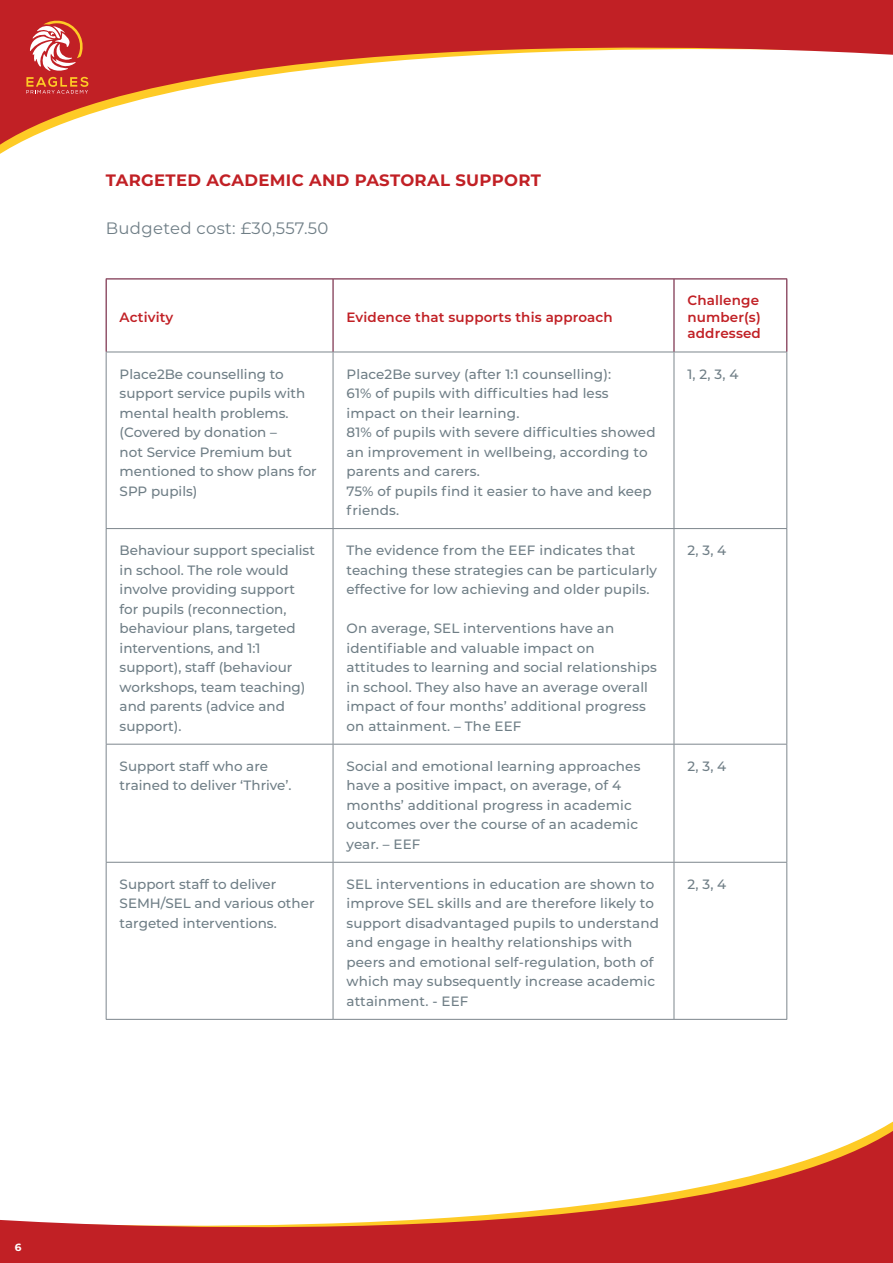
<style>
.page{position:relative;width:893px;height:1263px;background:#fff}
.page>*{position:absolute;margin:0;border:0;box-sizing:border-box;transform-origin:0 0}
.t1{font:700 16.5px "Montserrat";letter-spacing:.02em;color:#c12025}
.t2{font:16.5px "Montserrat";letter-spacing:.02em;color:#6f7e86}
.t3{font:500 13.5px/19.5px "Montserrat";letter-spacing:.01em;color:#6f7e86}
.t4{font:600 13.5px/16.5px "Montserrat";letter-spacing:.01em;color:#c12025}
.t5{font:700 10.5px "Montserrat";color:#fff}
</style>
<div class="page">
<svg style="left:0;top:0;width:893px;height:312px"></svg>
<svg style="left:0;top:963px;width:893px;height:300px"></svg>
<svg style="left:26px;top:20px;width:62px;height:74px;background:#d25c51"></svg>
<hr style="left:106px;top:352px;width:227px;height:1px;background:#7d868d">
<hr style="left:106px;top:352px;width:1px;height:176px;background:#7d868d">
<hr style="left:333px;top:352px;width:341px;height:1px;background:#7d868d">
<hr style="left:333px;top:352px;width:1px;height:176px;background:#7d868d">
<hr style="left:674px;top:352px;width:113px;height:1px;background:#7d868d">
<hr style="left:674px;top:352px;width:1px;height:176px;background:#7d868d">
<hr style="left:786px;top:352px;width:1px;height:176px;background:#7d868d">
<hr style="left:106px;top:528px;width:227px;height:1px;background:#7d868d">
<hr style="left:106px;top:529px;width:1px;height:215px;background:#7d868d">
<hr style="left:333px;top:528px;width:341px;height:1px;background:#7d868d">
<hr style="left:333px;top:529px;width:1px;height:215px;background:#7d868d">
<hr style="left:674px;top:528px;width:113px;height:1px;background:#7d868d">
<hr style="left:674px;top:529px;width:1px;height:215px;background:#7d868d">
<hr style="left:786px;top:529px;width:1px;height:215px;background:#7d868d">
<hr style="left:106px;top:744px;width:227px;height:1px;background:#7d868d">
<hr style="left:106px;top:744px;width:1px;height:118px;background:#7d868d">
<hr style="left:333px;top:744px;width:341px;height:1px;background:#7d868d">
<hr style="left:333px;top:744px;width:1px;height:118px;background:#7d868d">
<hr style="left:674px;top:744px;width:113px;height:1px;background:#7d868d">
<hr style="left:674px;top:744px;width:1px;height:118px;background:#7d868d">
<hr style="left:786px;top:744px;width:1px;height:118px;background:#7d868d">
<hr style="left:106px;top:862px;width:227px;height:1px;background:#7d868d">
<hr style="left:106px;top:863px;width:1px;height:156px;background:#7d868d">
<hr style="left:333px;top:862px;width:341px;height:1px;background:#7d868d">
<hr style="left:333px;top:863px;width:1px;height:156px;background:#7d868d">
<hr style="left:674px;top:862px;width:113px;height:1px;background:#7d868d">
<hr style="left:674px;top:863px;width:1px;height:156px;background:#7d868d">
<hr style="left:786px;top:863px;width:1px;height:156px;background:#7d868d">
<hr style="left:106px;top:1019px;width:227px;height:1px;background:#7d868d">
<hr style="left:333px;top:1019px;width:341px;height:1px;background:#7d868d">
<hr style="left:674px;top:1019px;width:113px;height:1px;background:#7d868d">
<hr style="left:106px;top:279px;width:227px;height:1px;background:#5d0023">
<hr style="left:106px;top:279px;width:1px;height:73px;background:#5d0023">
<hr style="left:333px;top:279px;width:341px;height:1px;background:#5d0023">
<hr style="left:333px;top:279px;width:1px;height:73px;background:#5d0023">
<hr style="left:674px;top:279px;width:113px;height:1px;background:#5d0023">
<hr style="left:674px;top:279px;width:1px;height:73px;background:#5d0023">
<hr style="left:786px;top:279px;width:1px;height:73px;background:#5d0023">
<p class="t1" style="left:106px;top:168px;width:437px">TARGETED ACADEMIC AND PASTORAL SUPPORT</p>
<p class="t2" style="left:106px;top:217px;width:224px">Budgeted cost: £30,557.50</p>
<p class="t4" style="left:120px;top:308px;width:55px">Activity</p>
<p class="t4" style="left:347px;top:308px;width:268px">Evidence that supports this approach</p>
<p class="t3" style="left:120px;top:363px;width:187px">Place2Be counselling to support service pupils with mental health problems.</p>
<p class="t3" style="left:120px;top:422px;width:199px">(Covered by donation –<br>not Service Premium but mentioned to show plans for<br>SPP pupils)</p>
<p class="t3" style="left:347px;top:363px;width:266px">Place2Be survey (after 1:1 counselling):</p>
<p class="t3" style="left:347px;top:383px;width:264px">61% of pupils with difficulties had less impact on their learning.</p>
<p class="t3" style="left:347px;top:422px;width:310px">81% of pupils with severe difficulties showed an improvement in wellbeing, according to parents and carers.</p>
<p class="t3" style="left:347px;top:480px;width:307px">75% of pupils find it easier to have and keep friends.</p>
<p class="t3" style="left:120px;top:540px;width:197px">Behaviour support specialist in school. The role would involve providing support for pupils (reconnection, behaviour plans, targeted interventions, and 1:1 support), staff (behaviour workshops, team teaching) and parents (advice and support).</p>
<p class="t3" style="left:347px;top:540px;width:312px">The evidence from the EEF indicates that teaching these strategies can be particularly effective for low achieving and older pupils.</p>
<p class="t3" style="left:347px;top:618px;width:312px">On average, SEL interventions have an identifiable and valuable impact on attitudes to learning and social relationships in school. They also have an average overall impact of four months’ additional progress on attainment. – The EEF</p>
<p class="t4" style="left:687px;top:292px;width:75px">Challenge number(s) addressed</p>
<p class="t3" style="left:687px;top:363px;width:52px">1, 2, 3, 4</p>
<p class="t3" style="left:687px;top:540px;width:40px">2, 3, 4</p>
<p class="t3" style="left:120px;top:756px;width:173px">Support staff who are trained to deliver ‘Thrive’.</p>
<p class="t3" style="left:347px;top:756px;width:295px">Social and emotional learning approaches have a positive impact, on average, of 4 months’ additional progress in academic outcomes over the course of an academic year. – EEF</p>
<p class="t3" style="left:687px;top:756px;width:40px">2, 3, 4</p>
<p class="t3" style="left:120px;top:874px;width:196px">Support staff to deliver<br>SEMH/SEL and various other targeted interventions.</p>
<p class="t3" style="left:347px;top:874px;width:314px">SEL interventions in education are shown to improve SEL skills and are therefore likely to support disadvantaged pupils to understand and engage in healthy relationships with peers and emotional self-regulation, both of which may subsequently increase academic attainment. - EEF</p>
<p class="t3" style="left:687px;top:874px;width:40px">2, 3, 4</p>
<p class="t5" style="left:15px;top:1240px;width:8px">6</p>
</div>
